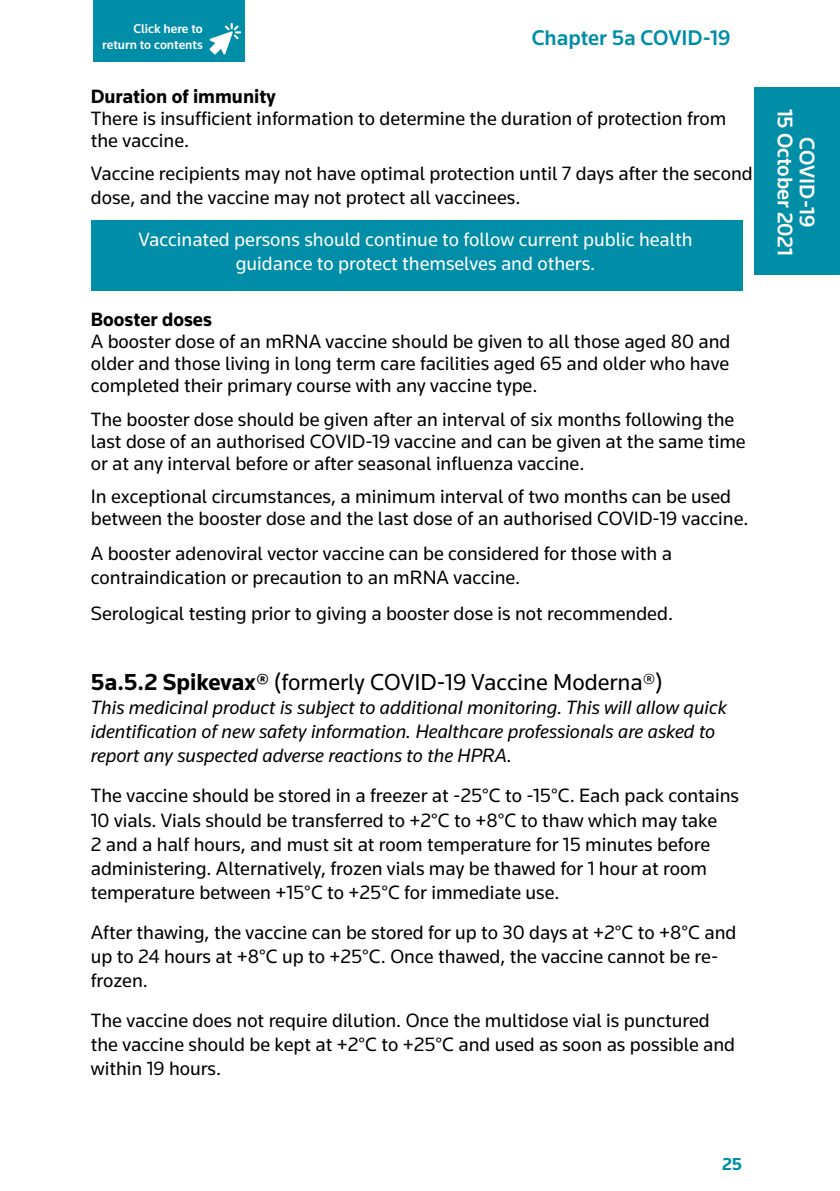
<style>
.page{position:relative;width:840px;height:1191px;background:#fff}
.page>*{position:absolute;margin:0;border:0;box-sizing:border-box;transform-origin:0 0}
.t1{font:24px "Knowledge";color:#000}
.t2{font:500 22px/22px "Knowledge";letter-spacing:-.01em;color:#fff;text-align:center}
.t3{font:500 22px "Knowledge";color:#008da8}
.t4{font:20px/24px "Knowledge";color:#000}
.t5{font:italic 20px/24px "Knowledge";color:#000}
.t6{font:20px/24px "Knowledge";color:#fff;text-align:center}
.t7{font:700 20px "Knowledge";color:#000}
.t8{font:700 18px "Knowledge";color:#008da8}
.t9{font:500 13.2px/15.8px "Knowledge";color:#fff;text-align:right}
.s1{font-weight:700}
</style>
<div class="page">
<div style="left:93px;top:0;width:151px;height:62px;background:#008da8"></div>
<div style="left:754px;top:87px;width:85px;height:187px;background:#008da8"></div>
<svg style="left:209px;top:23px;width:32px;height:32px"></svg>
<div style="left:91px;top:220px;width:651px;height:71px;background:#008da8"></div>
<p class="t9" style="left:102px;top:21px;width:102px">Click here to return to contents</p>
<p class="t7" style="left:91px;top:84px;width:186px">Duration of immunity</p>
<p class="t4" style="left:91px;top:107px;width:636px;line-height:22px">There is insufficient information to determine the duration of protection from the vaccine.</p>
<p class="t4" style="left:91px;top:161px;width:663px">Vaccine recipients may not have optimal protection until 7 days after the second dose, and the vaccine may not protect all vaccinees.</p>
<p class="t6" style="left:138px;top:227px;width:555px">Vaccinated persons should continue to follow current public health guidance to protect themselves and others.</p>
<p class="t7" style="left:91px;top:307px;width:123px">Booster doses</p>
<p class="t4" style="left:91px;top:330px;width:640px;line-height:22px;text-align:justify">A booster dose of an mRNA vaccine should be given to all those aged 80 and older and those living in long term care facilities aged 65 and older who have completed their primary course with any vaccine type.</p>
<p class="t4" style="left:91px;top:408px;width:656px;line-height:22px">The booster dose should be given after an interval of six months following the last dose of an authorised COVID-19 vaccine and can be given at the same time or at any interval before or after seasonal influenza vaccine.</p>
<p class="t4" style="left:91px;top:485px;width:659px;line-height:22px">In exceptional circumstances, a minimum interval of two months can be used between the booster dose and the last dose of an authorised COVID-19 vaccine.</p>
<p class="t4" style="left:91px;top:541px;width:582px">A booster adenoviral vector vaccine can be considered for those with a contraindication or precaution to an mRNA vaccine.</p>
<p class="t4" style="left:91px;top:601px;width:583px">Serological testing prior to giving a booster dose is not recommended.</p>
<p class="t3" style="left:531px;top:24px;width:200px">Chapter 5a COVID-19</p>
<p class="t1" style="left:91px;top:667px;width:573px"><span class="s1">5a.5.2 Spikevax®</span> (formerly COVID-19 Vaccine Moderna®)</p>
<p class="t5" style="left:91px;top:695px;width:637px">This medicinal product is subject to additional monitoring. This will allow quick identification of new safety information. Healthcare professionals are asked to report any suspected adverse reactions to the HPRA.</p>
<p class="t4" style="left:91px;top:783px;width:649px">The vaccine should be stored in a freezer at -25°C to -15°C. Each pack contains 10 vials. Vials should be transferred to +2°C to +8°C to thaw which may take<br>2 and a half hours, and must sit at room temperature for 15 minutes before administering. Alternatively, frozen vials may be thawed for 1 hour at room temperature between +15°C to +25°C for immediate use.</p>
<p class="t4" style="left:91px;top:919px;width:646px">After thawing, the vaccine can be stored for up to 30 days at +2°C to +8°C and up to 24 hours at +8°C up to +25°C. Once thawed, the vaccine cannot be re&shy;frozen.</p>
<p class="t4" style="left:91px;top:1007px;width:645px">The vaccine does not require dilution. Once the multidose vial is punctured the vaccine should be kept at +2°C to +25°C and used as soon as possible and within 19 hours.</p>
<p class="t2" style="left:818px;top:109px;width:149px;rotate:90deg">COVID-19<br>15 October 2021</p>
<p class="t8" style="left:721px;top:1153px;width:21px">25</p>
</div>
